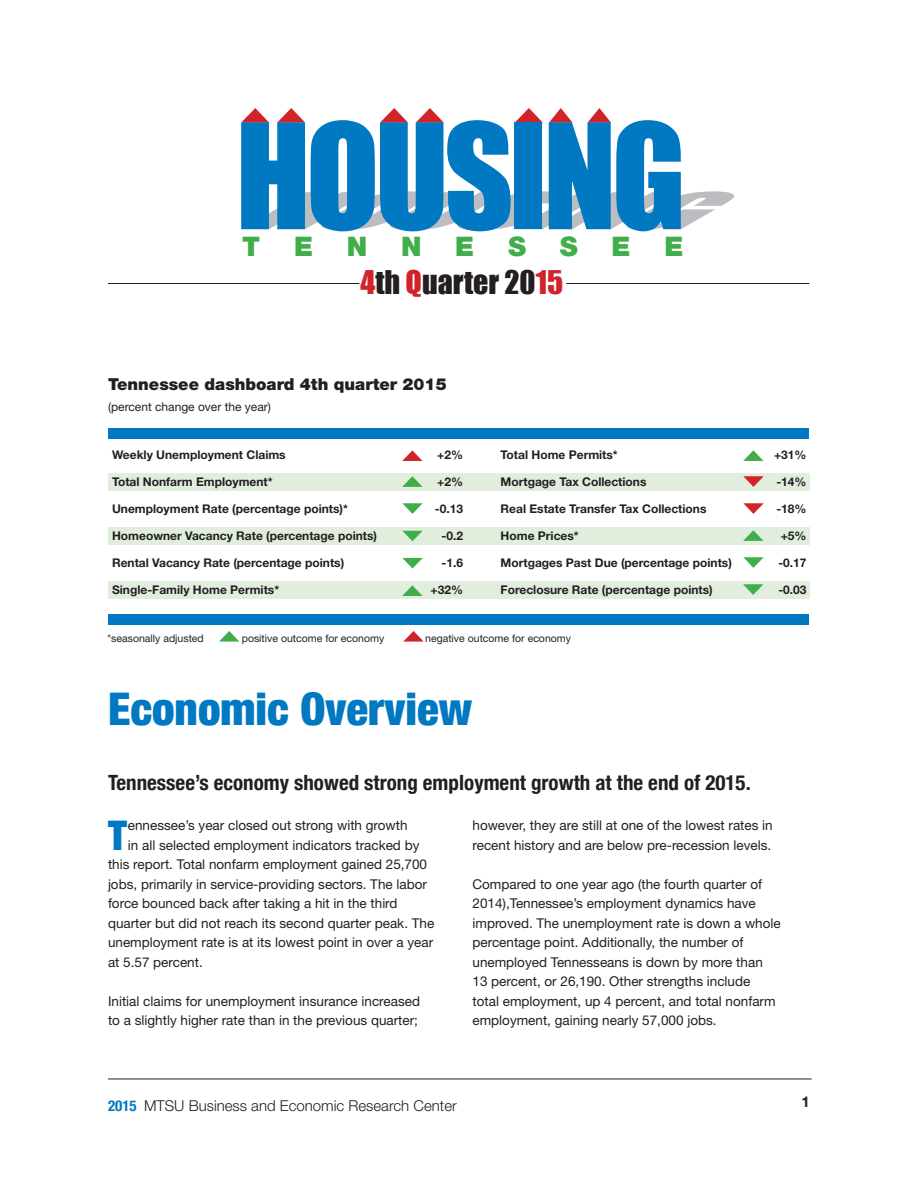
<style>
.page{position:relative;width:918px;height:1188px;background:#fff}
.page>*{position:absolute;margin:0;border:0;box-sizing:border-box;transform-origin:0 0}
.t1{font:135px "Impact";letter-spacing:-.035em;color:#0079c2}
.t2{font:900 condensed 45px "Helvetica Neue";color:#0079c2}
.t3{font:900 condensed 40.8px "Helvetica Neue";color:#0079c2}
.t4{font:30px "Impact";color:#231f20}
.t5{font:900 27px "Helvetica Neue LT Std";color:#40ae49}
.t6{font:700 condensed 21px "Helvetica Neue";color:#231f20}
.t7{font:900 16.5px "Helvetica Neue LT Std";color:#231f20}
.t8{font:300 15px "Helvetica Neue LT Std";color:#231f20}
.t9{font:700 15px "Helvetica Neue LT Std";color:#231f20}
.t10{font:13.5px/19.5px "Helvetica Neue LT Std";color:#231f20}
.t11{font:700 12px "Helvetica Neue LT Std";color:#231f20}
.t12{font:12px "Helvetica Neue LT Std";color:#231f20}
.t13{font:10.5px "Helvetica Neue LT Std";color:#231f20}
.s1{color:#d1232a}
.s2{font-family:"Helvetica Neue";font-weight:700;font-stretch:condensed;color:#0079c2}
</style>
<div class="page">
<div style="left:108px;top:473px;width:702px;height:18px;background:#e1eedd"></div>
<div style="left:108px;top:527px;width:702px;height:18px;background:#e1eedd"></div>
<div style="left:108px;top:581px;width:702px;height:18px;background:#e1eedd"></div>
<div style="left:109px;top:428px;width:700px;height:10px;background:#0079c2"></div>
<div style="left:109px;top:614px;width:700px;height:10px;background:#0079c2"></div>
<svg style="left:402px;top:558px;width:21px;height:11px"></svg>
<svg style="left:402px;top:531px;width:21px;height:10px"></svg>
<svg style="left:402px;top:503px;width:21px;height:11px"></svg>
<svg style="left:404px;top:631px;width:20px;height:11px"></svg>
<svg style="left:402px;top:585px;width:21px;height:11px"></svg>
<svg style="left:402px;top:476px;width:21px;height:11px"></svg>
<svg style="left:219px;top:631px;width:20px;height:11px"></svg>
<svg style="left:743px;top:530px;width:21px;height:11px"></svg>
<svg style="left:743px;top:450px;width:21px;height:11px"></svg>
<svg style="left:402px;top:450px;width:21px;height:11px"></svg>
<svg style="left:743px;top:557px;width:20px;height:11px"></svg>
<svg style="left:743px;top:476px;width:21px;height:11px"></svg>
<svg style="left:743px;top:584px;width:20px;height:11px"></svg>
<svg style="left:743px;top:503px;width:21px;height:11px"></svg>
<svg style="left:241px;top:108px;width:28px;height:15px"></svg>
<svg style="left:277px;top:108px;width:28px;height:15px"></svg>
<svg style="left:380px;top:108px;width:28px;height:15px"></svg>
<svg style="left:416px;top:108px;width:28px;height:15px"></svg>
<svg style="left:515px;top:108px;width:28px;height:15px"></svg>
<svg style="left:549px;top:108px;width:24px;height:15px"></svg>
<svg style="left:588px;top:108px;width:23px;height:15px"></svg>
<svg style="left:241px;top:191px;width:494px;height:39px"></svg>
<hr style="left:108px;top:283px;width:251px;height:1px;background:#231f20">
<hr style="left:566px;top:283px;width:243px;height:1px;background:#231f20">
<hr style="left:108px;top:1079px;width:704px;height:1px;background:#231f20">
<h1 class="t1" style="left:236px;top:71px;width:452px">HOUSING</h1>
<h3 class="t5" style="left:242px;top:230px;width:20px">T</h3>
<h3 class="t5" style="left:294px;top:230px;width:21px">E</h3>
<h3 class="t5" style="left:347px;top:230px;width:22px">N</h3>
<h3 class="t5" style="left:401px;top:230px;width:22px">N</h3>
<h3 class="t5" style="left:455px;top:230px;width:72px">E S</h3>
<h3 class="t5" style="left:560px;top:230px;width:20px">S</h3>
<h3 class="t5" style="left:612px;top:230px;width:21px">E</h3>
<h3 class="t5" style="left:664px;top:230px;width:21px">E</h3>
<h3 class="t4" style="left:360px;top:259px;width:204px"><span class="s1">4</span>th <span class="s1">Q</span>uarter 20<span class="s1">15</span></h3>
<p class="t7" style="left:108px;top:374px;width:340px">Tennessee dashboard 4th quarter 2015</p>
<p class="t12" style="left:108px;top:399px;width:164px">(percent change over the year)</p>
<p class="t11" style="left:112px;top:448px;width:175px">Weekly Unemployment Claims</p>
<p class="t11" style="left:437px;top:448px;width:27px">+2%</p>
<p class="t11" style="left:501px;top:448px;width:119px">Total Home Permits*</p>
<p class="t11" style="left:774px;top:448px;width:34px">+31%</p>
<p class="t11" style="left:112px;top:475px;width:162px">Total Nonfarm Employment*</p>
<p class="t11" style="left:437px;top:475px;width:27px">+2%</p>
<p class="t11" style="left:501px;top:475px;width:147px">Mortgage Tax Collections</p>
<p class="t11" style="left:776px;top:475px;width:32px">-14%</p>
<p class="t11" style="left:112px;top:502px;width:237px">Unemployment Rate (percentage points)*</p>
<p class="t11" style="left:435px;top:502px;width:30px">-0.13</p>
<p class="t11" style="left:501px;top:502px;width:207px">Real Estate Transfer Tax Collections</p>
<p class="t11" style="left:776px;top:502px;width:32px">-18%</p>
<p class="t11" style="left:112px;top:529px;width:267px">Homeowner Vacancy Rate (percentage points)</p>
<p class="t11" style="left:442px;top:529px;width:23px">-0.2</p>
<p class="t11" style="left:501px;top:529px;width:80px">Home Prices*</p>
<p class="t11" style="left:781px;top:529px;width:27px">+5%</p>
<p class="t11" style="left:112px;top:556px;width:234px">Rental Vacancy Rate (percentage points)</p>
<p class="t11" style="left:442px;top:556px;width:23px">-1.6</p>
<p class="t11" style="left:501px;top:556px;width:233px">Mortgages Past Due (percentage points)</p>
<p class="t11" style="left:778px;top:556px;width:30px">-0.17</p>
<p class="t11" style="left:112px;top:583px;width:169px">Single-Family Home Permits*</p>
<p class="t11" style="left:431px;top:583px;width:34px">+32%</p>
<p class="t11" style="left:501px;top:583px;width:214px">Foreclosure Rate (percentage points)</p>
<p class="t11" style="left:778px;top:583px;width:30px">-0.03</p>
<p class="t13" style="left:108px;top:632px;width:98px">*seasonally adjusted</p>
<p class="t13" style="left:242px;top:632px;width:144px">positive outcome for economy</p>
<p class="t13" style="left:425px;top:632px;width:147px">negative outcome for economy</p>
<h2 class="t2" style="left:108px;top:672px;width:366px">Economic Overview</h2>
<h3 class="t6" style="left:108px;top:765px;width:644px">Tennessee’s economy showed strong employment growth at the end of 2015.</h3>
<h3 class="t3" style="left:108px;top:802px;width:20px">T</h3>
<p class="t10" style="left:128px;top:815px;width:281px">ennessee’s year closed out strong with growth</p>
<p class="t10" style="left:128px;top:835px;width:293px">in all selected employment indicators tracked by</p>
<p class="t10" style="left:108px;top:854px;width:321px">this report. Total nonfarm employment gained 25,700</p>
<p class="t10" style="left:108px;top:874px;width:321px">jobs, primarily in service-providing sectors. The labor</p>
<p class="t10" style="left:108px;top:893px;width:291px">force bounced back after taking a hit in the third</p>
<p class="t10" style="left:108px;top:913px;width:328px">quarter but did not reach its second quarter peak. The</p>
<p class="t10" style="left:108px;top:932px;width:327px">unemployment rate is at its lowest point in over a year</p>
<p class="t10" style="left:108px;top:952px;width:96px">at 5.57 percent.</p>
<p class="t10" style="left:108px;top:991px;width:314px">Initial claims for unemployment insurance increased to a slightly higher rate than in the previous quarter;</p>
<p class="t10" style="left:473px;top:815px;width:302px">however, they are still at one of the lowest rates in recent history and are below pre-recession levels.</p>
<p class="t10" style="left:473px;top:874px;width:310px">Compared to one year ago (the fourth quarter of 2014),Tennessee’s employment dynamics have improved. The unemployment rate is down a whole percentage point. Additionally, the number of unemployed Tennesseans is down by more than 13 percent, or 26,190. Other strengths include<br>total employment, up 4 percent, and total nonfarm employment, gaining nearly 57,000 jobs.</p>
<p class="t8" style="left:108px;top:1096px;width:350px"><span class="s2">2015</span> MTSU Business and Economic Research Center</p>
<p class="t9" style="left:802px;top:1093px;width:10px">1</p>
</div>
